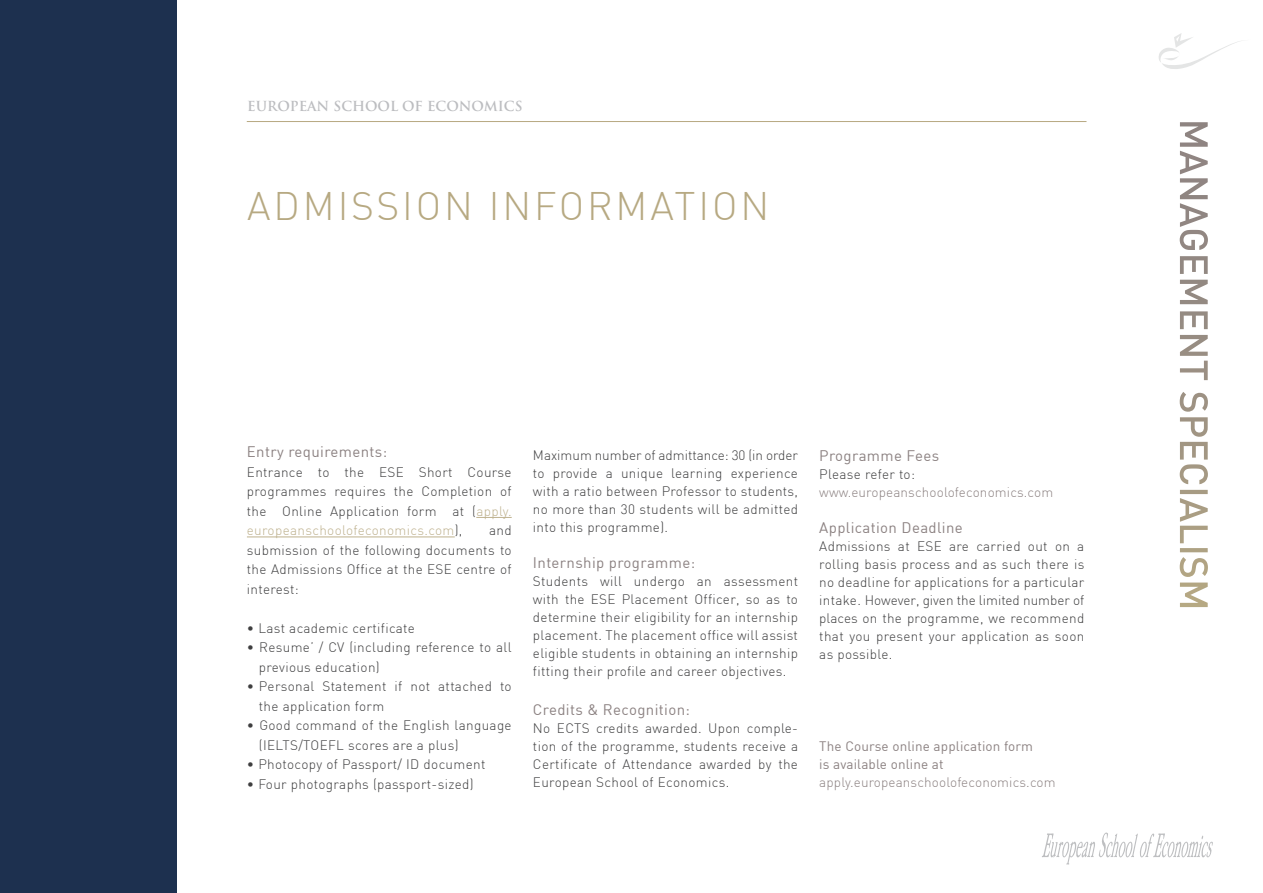
<style>
.page{position:relative;width:1263px;height:893px;background:#fff}
.page>*{position:absolute;margin:0;border:0;box-sizing:border-box;transform-origin:0 0}
.t1{font:300 39px "DIN";letter-spacing:.075em;color:#b7a982}
.t2{font:15px "DIN";letter-spacing:.025em;color:#8c8282}
.t3{font:300 13.5px/18px "DIN";letter-spacing:.025em;color:#3e3e3f;text-align:justify}
.t4{font:300 13.5px "DIN";letter-spacing:.01em;color:#8c8282}
.t5{font:13.5px "DIN";letter-spacing:.01em;color:#8c8282}
.t6{font:700 13.5px "Trajan Pro";color:#bcbdc0}
.s1{color:#beb18e}
</style>
<div class="page">
<svg style="left:1159px;top:33px;width:81px;height:36px"></svg>
<div style="left:0;top:0;width:176px;height:893px;background:#1d304f"></div>
<svg style="left:1042px;top:832px;width:171px;height:32px"></svg>
<svg style="left:1180px;top:122px;width:28px;height:358px"></svg>
<hr style="left:247px;top:121px;width:839px;height:1px;background:#b7a982">
<hr style="left:476px;top:517px;width:36px;height:1px;background:#beb18e">
<hr style="left:247px;top:537px;width:208px;height:1px;background:#beb18e">
<p class="t6" style="left:247px;top:97px;width:277px">EUROPEAN SCHOOL OF ECONOMICS</p>
<p class="t1" style="left:247px;top:182px;width:524px">ADMISSION INFORMATION</p>
<p class="t2" style="left:247px;top:442px;width:142px">Entry requirements:</p>
<p class="t3" style="left:247px;top:462px;width:266px;line-height:19.5px">Entrance to the ESE Short Course programmes requires the Completion of the Online Application form at (<span class="s1">apply. europeanschoolofeconomics.com</span>),</p>
<p class="t3" style="left:247px;top:520px;width:266px;line-height:19.5px;text-indent:242px">and submission of the following documents to the Admissions Office at the ESE centre of interest:</p>
<p class="t3" style="left:247px;top:618px;width:169px">• Last academic certificate</p>
<p class="t3" style="left:259px;top:637px;width:254px;line-height:19.5px;text-indent:-12px">• Resume’ / CV (including reference to all previous education)</p>
<p class="t3" style="left:259px;top:676px;width:254px;line-height:19.5px;text-indent:-12px">• Personal Statement if not attached to the application form</p>
<p class="t3" style="left:259px;top:715px;width:254px;line-height:19.5px;text-indent:-12px">• Good command of the English language (IELTS/TOEFL scores are a plus)</p>
<p class="t3" style="left:247px;top:755px;width:240px">• Photocopy of Passport/ ID document</p>
<p class="t3" style="left:247px;top:774px;width:228px">• Four photographs (passport-sized)</p>
<p class="t3" style="left:533px;top:446px;width:267px">Maximum number of admittance: 30 (in order to provide a unique learning experience with a ratio between Professor to students, no more than 30 students will be admitted into this programme).</p>
<p class="t2" style="left:533px;top:553px;width:164px">Internship programme:</p>
<p class="t3" style="left:533px;top:572px;width:267px">Students will undergo an assessment with the ESE Placement Officer, so as to determine their eligibility for an internship placement. The placement office will assist eligible students in obtaining an internship fitting their profile and career objectives.</p>
<p class="t2" style="left:533px;top:700px;width:158px">Credits &amp; Recognition:</p>
<p class="t3" style="left:533px;top:719px;width:267px">No ECTS credits awarded. Upon comple&shy;tion of the programme, students receive a Certificate of Attendance awarded by the European School of Economics.</p>
<p class="t2" style="left:819px;top:446px;width:121px">Programme Fees</p>
<p class="t3" style="left:819px;top:465px;width:97px">Please refer to:</p>
<p class="t4" style="left:819px;top:484px;width:235px">www.europeanschoolofeconomics.com</p>
<p class="t2" style="left:819px;top:518px;width:145px">Application Deadline</p>
<p class="t3" style="left:819px;top:537px;width:267px">Admissions at ESE are carried out on a rolling basis process and as such there is no deadline for applications for a particular intake. However, given the limited number of places on the programme, we recommend that you present your application as soon as possible.</p>
<p class="t5" style="left:819px;top:737px;width:215px">The Course online application form</p>
<p class="t5" style="left:819px;top:755px;width:126px">is available online at</p>
<p class="t4" style="left:819px;top:773px;width:238px">apply.europeanschoolofeconomics.com</p>
</div>
